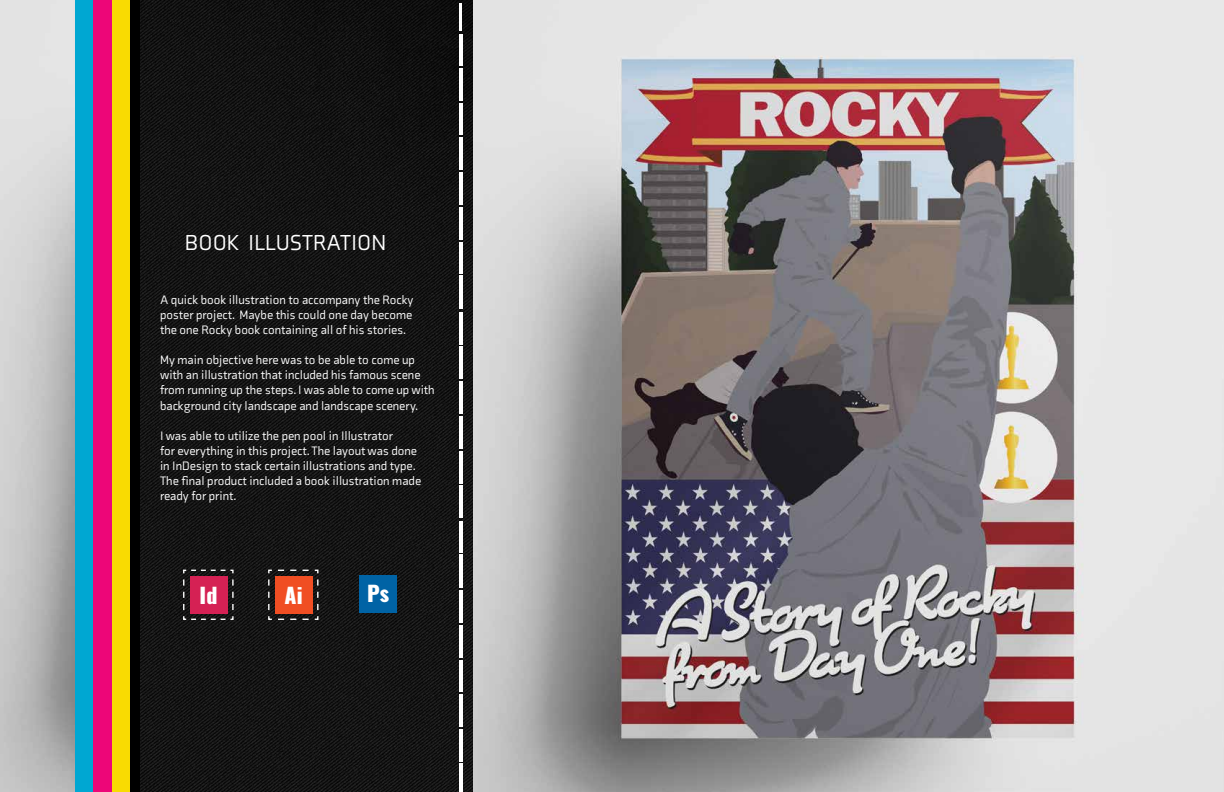
<style>
.page{position:relative;width:1224px;height:792px;background:#fff}
.page>*{position:absolute;margin:0;border:0;box-sizing:border-box;transform-origin:0 0}
.t1{font:22.2px "Axia";color:#fff}
.t2{font:800 21.3px "Oswald";color:#fff}
.t3{font:12.5px/15px "Axia";color:#fff}
</style>
<div class="page">
<div style="left:128px;top:0;width:343px;height:792px;background:#000"></div>
<img style="left:140px;top:0;width:1084px;height:792px">
<div style="left:111px;top:0;width:19px;height:792px;background:#f9db02"></div>
<div style="left:93px;top:0;width:18px;height:792px;background:#ed0678"></div>
<div style="left:74px;top:0;width:19px;height:792px;background:#00a7d2"></div>
<div style="left:360px;top:576px;width:37px;height:37px;background:#0063a5"></div>
<hr style="left:459px;top:3px;width:3px;height:28px;background:#fff">
<hr style="left:459px;top:34px;width:3px;height:32px;background:#fff">
<hr style="left:459px;top:68px;width:3px;height:32px;background:#fff">
<hr style="left:459px;top:104px;width:3px;height:31px;background:#fff">
<hr style="left:459px;top:137px;width:3px;height:33px;background:#fff">
<hr style="left:459px;top:173px;width:3px;height:32px;background:#fff">
<hr style="left:459px;top:207px;width:3px;height:33px;background:#fff">
<hr style="left:459px;top:243px;width:3px;height:31px;background:#fff">
<hr style="left:459px;top:276px;width:3px;height:33px;background:#fff">
<hr style="left:459px;top:312px;width:3px;height:32px;background:#fff">
<hr style="left:459px;top:346px;width:3px;height:33px;background:#fff">
<hr style="left:459px;top:381px;width:3px;height:32px;background:#fff">
<hr style="left:459px;top:416px;width:3px;height:32px;background:#fff">
<hr style="left:459px;top:451px;width:3px;height:32px;background:#fff">
<hr style="left:459px;top:485px;width:3px;height:33px;background:#fff">
<hr style="left:459px;top:521px;width:3px;height:32px;background:#fff">
<hr style="left:459px;top:555px;width:3px;height:33px;background:#fff">
<hr style="left:459px;top:590px;width:3px;height:32px;background:#fff">
<hr style="left:459px;top:625px;width:3px;height:32px;background:#fff">
<hr style="left:459px;top:660px;width:3px;height:32px;background:#fff">
<hr style="left:459px;top:695px;width:3px;height:32px;background:#fff">
<hr style="left:459px;top:729px;width:3px;height:33px;background:#fff">
<hr style="left:459px;top:764px;width:3px;height:28px;background:#fff">
<svg style="left:182px;top:569px;width:52px;height:52px;background:#872642"></svg>
<svg style="left:259px;top:569px;width:61px;height:69px"></svg>
<h1 class="t1" style="left:185px;top:229px;width:203px">BOOK ILLUSTRATION</h1>
<p class="t3" style="left:160px;top:292px;width:255px;text-align:justify">A quick book illustration to accompany the Rocky poster project. Maybe this could one day become the one Rocky book containing all of his stories.</p>
<p class="t3" style="left:160px;top:353px;width:276px">My main objective here was to be able to come up with an illustration that included his famous scene from running up the steps. I was able to come up with background city landscape and landscape scenery.</p>
<p class="t3" style="left:160px;top:428px;width:263px">I was able to utilize the pen pool in Illustrator<br>for everything in this project. The layout was done in InDesign to stack certain illustrations and type.<br>The final product included a book illustration made ready for print.</p>
<h2 class="t2" style="left:200px;top:584px;width:19px">Id</h2>
<h2 class="t2" style="left:285px;top:584px;width:19px">Ai</h2>
<h2 class="t2" style="left:367px;top:582px;width:24px">Ps</h2>
</div>
